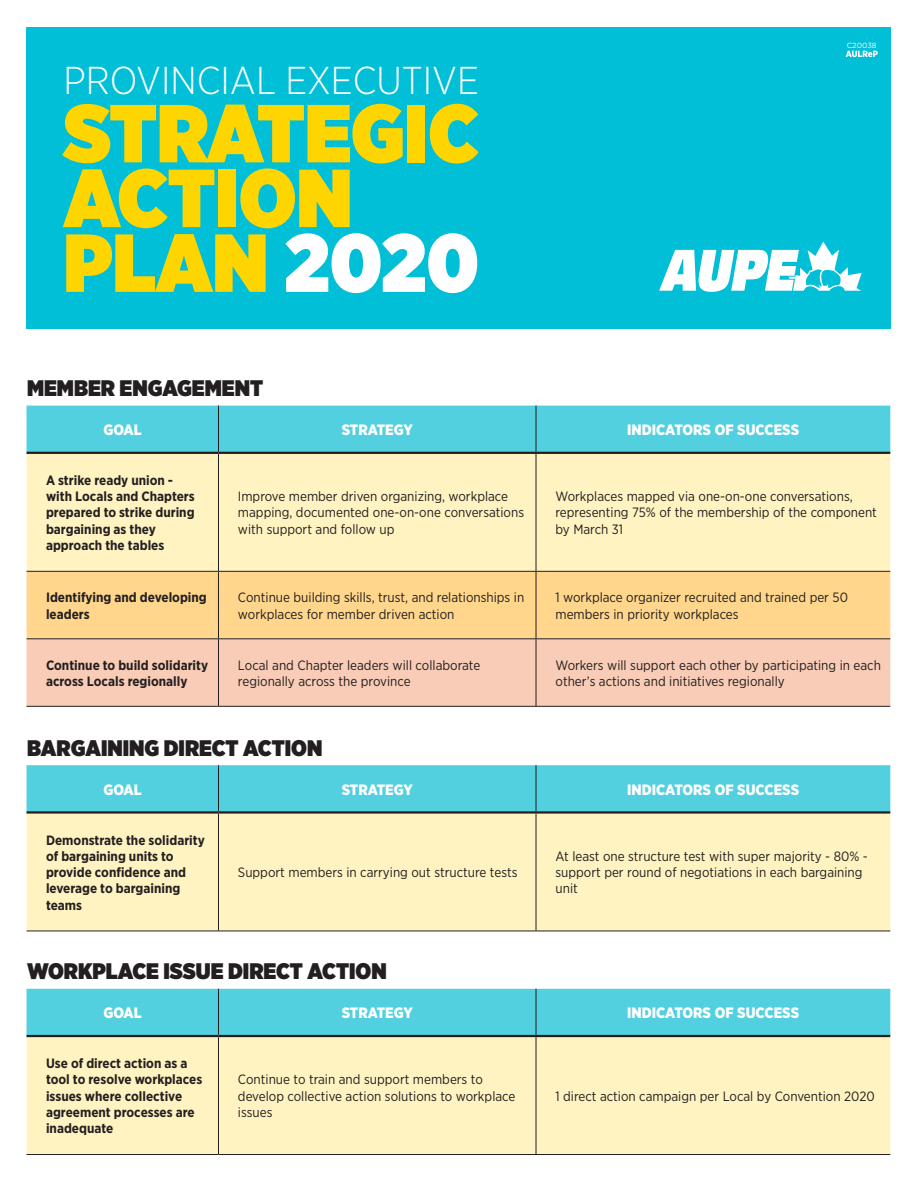
<style>
.page{position:relative;width:918px;height:1188px;background:#fff}
.page>*{position:absolute;margin:0;border:0;box-sizing:border-box;transform-origin:0 0}
.t1{font:900 82.05px/64.8px "Gotham Narrow";color:#ffd500}
.t2{font:300 38.85px "Gotham Narrow";color:#fff}
.t3{font:900 22.5px "Gotham Narrow";color:#231f20}
.t4{font:900 15px "Gotham Narrow";color:#fff}
.t5{font:13.5px/16.2px "Gotham Narrow";color:#231f20}
.t6{font:700 13.5px/16.2px "Gotham Narrow";color:#231f20}
.t7{font:7.5px "Gotham";color:#fff}
.s1{color:#fff}
</style>
<div class="page">
<div style="left:27px;top:27px;width:864px;height:301px;background:#00bfd7"></div>
<svg style="left:659px;top:242px;width:203px;height:50px"></svg>
<div style="left:27px;top:406px;width:863px;height:46px;background:#53d0e0"></div>
<div style="left:27px;top:454px;width:863px;height:117px;background:#fff3c1"></div>
<div style="left:27px;top:572px;width:863px;height:66px;background:#ffd68b"></div>
<div style="left:27px;top:639px;width:863px;height:67px;background:#f8ccb6"></div>
<hr style="left:218px;top:454px;width:1px;height:117px;background:#231f20">
<hr style="left:536px;top:454px;width:1px;height:117px;background:#231f20">
<hr style="left:27px;top:571px;width:191px;height:1px;background:#231f20">
<hr style="left:218px;top:571px;width:318px;height:1px;background:#231f20">
<hr style="left:218px;top:572px;width:1px;height:66px;background:#231f20">
<hr style="left:536px;top:571px;width:354px;height:1px;background:#231f20">
<hr style="left:536px;top:572px;width:1px;height:66px;background:#231f20">
<hr style="left:27px;top:638px;width:191px;height:1px;background:#231f20">
<hr style="left:218px;top:638px;width:318px;height:1px;background:#231f20">
<hr style="left:218px;top:639px;width:1px;height:67px;background:#231f20">
<hr style="left:536px;top:638px;width:354px;height:1px;background:#231f20">
<hr style="left:536px;top:639px;width:1px;height:67px;background:#231f20">
<hr style="left:27px;top:706px;width:191px;height:1px;background:#231f20">
<hr style="left:218px;top:706px;width:318px;height:1px;background:#231f20">
<hr style="left:536px;top:706px;width:354px;height:1px;background:#231f20">
<hr style="left:27px;top:452px;width:191px;height:2px;background:#231f20">
<hr style="left:218px;top:452px;width:318px;height:2px;background:#231f20">
<hr style="left:536px;top:452px;width:354px;height:2px;background:#231f20">
<hr style="left:218px;top:406px;width:1px;height:46px;background:#231f20">
<hr style="left:536px;top:406px;width:1px;height:46px;background:#231f20">
<div style="left:27px;top:765px;width:863px;height:46px;background:#53d0e0"></div>
<div style="left:27px;top:814px;width:863px;height:117px;background:#fff3c1"></div>
<hr style="left:218px;top:814px;width:1px;height:117px;background:#231f20">
<hr style="left:536px;top:814px;width:1px;height:117px;background:#231f20">
<hr style="left:27px;top:931px;width:191px;height:1px;background:#231f20">
<hr style="left:218px;top:931px;width:318px;height:1px;background:#231f20">
<hr style="left:536px;top:931px;width:354px;height:1px;background:#231f20">
<hr style="left:27px;top:811px;width:191px;height:3px;background:#231f20">
<hr style="left:218px;top:811px;width:318px;height:3px;background:#231f20">
<hr style="left:536px;top:811px;width:354px;height:3px;background:#231f20">
<hr style="left:218px;top:765px;width:1px;height:46px;background:#231f20">
<hr style="left:536px;top:765px;width:1px;height:46px;background:#231f20">
<div style="left:27px;top:989px;width:863px;height:46px;background:#53d0e0"></div>
<div style="left:27px;top:1037px;width:863px;height:117px;background:#fff3c1"></div>
<hr style="left:218px;top:1037px;width:1px;height:117px;background:#231f20">
<hr style="left:536px;top:1037px;width:1px;height:117px;background:#231f20">
<hr style="left:27px;top:1154px;width:191px;height:1px;background:#231f20">
<hr style="left:218px;top:1154px;width:318px;height:1px;background:#231f20">
<hr style="left:536px;top:1154px;width:354px;height:1px;background:#231f20">
<hr style="left:27px;top:1035px;width:191px;height:2px;background:#231f20">
<hr style="left:218px;top:1035px;width:318px;height:2px;background:#231f20">
<hr style="left:536px;top:1035px;width:354px;height:2px;background:#231f20">
<hr style="left:218px;top:989px;width:1px;height:46px;background:#231f20">
<hr style="left:536px;top:989px;width:1px;height:46px;background:#231f20">
<svg style="left:846px;top:51px;width:32px;height:6px"></svg>
<p class="t2" style="left:64px;top:57px;width:417px">PROVINCIAL EXECUTIVE</p>
<p class="t1" style="left:64px;top:100px;width:417px">STRATEGIC</p>
<p class="t1" style="left:64px;top:165px;width:417px">ACTION<br>PLAN <span class="s1">2020</span></p>
<p class="t3" style="left:27px;top:373px;width:238px">MEMBER ENGAGEMENT</p>
<p class="t7" style="left:847px;top:41px;width:31px">C20038</p>
<p class="t4" style="left:103px;top:420px;width:40px">GOAL</p>
<p class="t4" style="left:342px;top:420px;width:72px">STRATEGY</p>
<p class="t4" style="left:627px;top:420px;width:174px">INDICATORS OF SUCCESS</p>
<p class="t6" style="left:46px;top:472px;width:150px">A strike ready union - with Locals and Chapters prepared to strike during bargaining as they approach the tables</p>
<p class="t5" style="left:238px;top:488px;width:288px">Improve member driven organizing, workplace mapping, documented one-on-one conversations with support and follow up</p>
<p class="t5" style="left:556px;top:488px;width:323px">Workplaces mapped via one-on-one conversations, representing 75% of the membership of the component by March 31</p>
<p class="t6" style="left:46px;top:589px;width:162px">Identifying and developing leaders</p>
<p class="t5" style="left:238px;top:589px;width:288px">Continue building skills, trust, and relationships in workplaces for member driven action</p>
<p class="t5" style="left:556px;top:589px;width:294px">1 workplace organizer recruited and trained per 50 members in priority workplaces</p>
<p class="t6" style="left:46px;top:657px;width:164px">Continue to build solidarity across Locals regionally</p>
<p class="t5" style="left:238px;top:657px;width:244px">Local and Chapter leaders will collaborate regionally across the province</p>
<p class="t5" style="left:556px;top:657px;width:327px">Workers will support each other by participating in each other’s actions and initiatives regionally</p>
<p class="t3" style="left:27px;top:732px;width:297px">BARGAINING DIRECT ACTION</p>
<p class="t4" style="left:103px;top:780px;width:40px">GOAL</p>
<p class="t4" style="left:342px;top:780px;width:72px">STRATEGY</p>
<p class="t4" style="left:627px;top:780px;width:174px">INDICATORS OF SUCCESS</p>
<p class="t6" style="left:46px;top:832px;width:160px">Demonstrate the solidarity of bargaining units to provide confidence and leverage to bargaining teams</p>
<p class="t5" style="left:556px;top:848px;width:314px">At least one structure test with super majority - 80% - support per round of negotiations in each bargaining unit</p>
<p class="t5" style="left:238px;top:864px;width:281px">Support members in carrying out structure tests</p>
<p class="t3" style="left:27px;top:956px;width:361px">WORKPLACE ISSUE DIRECT ACTION</p>
<p class="t4" style="left:103px;top:1003px;width:40px">GOAL</p>
<p class="t4" style="left:342px;top:1003px;width:72px">STRATEGY</p>
<p class="t4" style="left:627px;top:1003px;width:174px">INDICATORS OF SUCCESS</p>
<p class="t6" style="left:46px;top:1055px;width:158px">Use of direct action as a tool to resolve workplaces issues where collective agreement processes are inadequate</p>
<p class="t5" style="left:238px;top:1071px;width:279px">Continue to train and support members to develop collective action solutions to workplace issues</p>
<p class="t5" style="left:556px;top:1088px;width:321px">1 direct action campaign per Local by Convention 2020</p>
</div>
